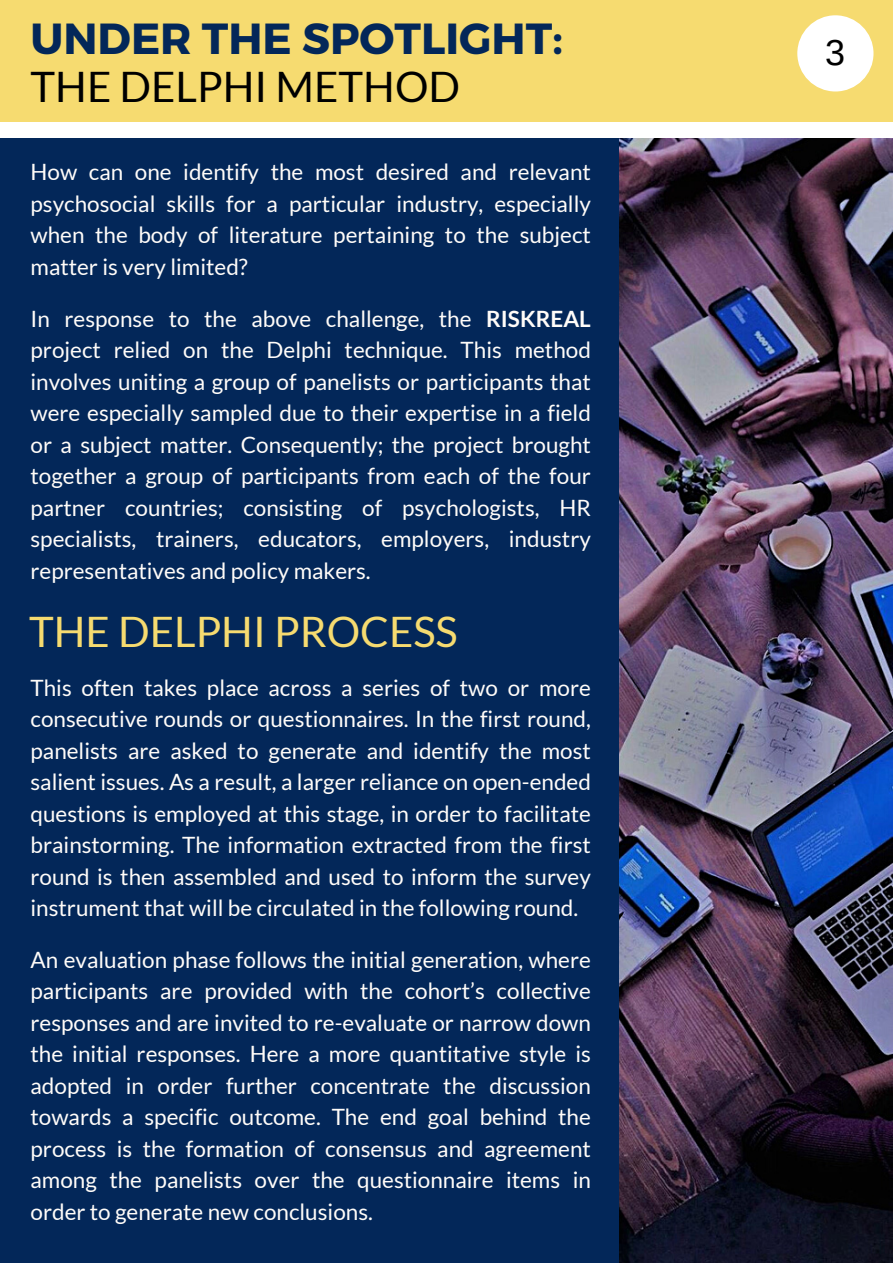
<style>
.page{position:relative;width:893px;height:1264px;background:#fff}
.page>*{position:absolute;margin:0;border:0;box-sizing:border-box;transform-origin:0 0}
.t1{font:700 43.5px "Montserrat";color:#032759}
.t2{font:42px "Lato";color:#f6db70}
.t3{font:42px "Lato";color:#000}
.t4{font:36px "Arimo";color:#000}
.t5{font:22.5px/31.5px "Lato";color:#fffcf9;text-align:justify}
.s1{font-weight:700}
</style>
<div class="page">
<div style="left:0;top:0;width:892px;height:141px;background:#f6db70"></div>
<div style="left:797px;top:15px;width:76px;height:76px;background:#fff;border-radius:50%"></div>
<img style="left:618px;top:138px;width:274px;height:1124px">
<div style="left:0;top:130px;width:618px;height:1132px;background:#032759"></div>
<div style="left:0;top:122px;width:892px;height:16px;background:#fff"></div>
<p class="t1" style="left:31px;top:10px;width:533px">UNDER THE SPOTLIGHT:</p>
<p class="t3" style="left:31px;top:60px;width:431px">THE DELPHI METHOD</p>
<p class="t5" style="left:31px;top:156px;width:562px">How can one identify the most desired and relevant psychosocial skills for a particular industry, especially when the body of literature pertaining to the subject matter is very limited?</p>
<p class="t5" style="left:31px;top:302px;width:562px">In response to the above challenge, the <span class="s1">RISKREAL </span>project relied on the Delphi technique. This method involves uniting a group of panelists or participants that were especially sampled due to their expertise in a field or a subject matter. Consequently; the project brought together a group of participants from each of the four partner countries; consisting of psychologists, HR specialists, trainers, educators, employers, industry representatives and policy makers.</p>
<p class="t2" style="left:29px;top:605px;width:430px">THE DELPHI PROCESS</p>
<p class="t5" style="left:31px;top:671px;width:562px">This often takes place across a series of two or more consecutive rounds or questionnaires. In the first round, panelists are asked to generate and identify the most salient issues. As a result, a larger reliance on open-ended questions is employed at this stage, in order to facilitate brainstorming. The information extracted from the first round is then assembled and used to inform the survey instrument that will be circulated in the following round.</p>
<p class="t5" style="left:31px;top:943px;width:562px">An evaluation phase follows the initial generation, where participants are provided with the cohort’s collective responses and are invited to re-evaluate or narrow down the initial responses. Here a more quantitative style is adopted in order further concentrate the discussion towards a specific outcome. The end goal behind the process is the formation of consensus and agreement among the panelists over the questionnaire items in order to generate new conclusions.</p>
<p class="t4" style="left:825px;top:32px;width:21px">3</p>
</div>
